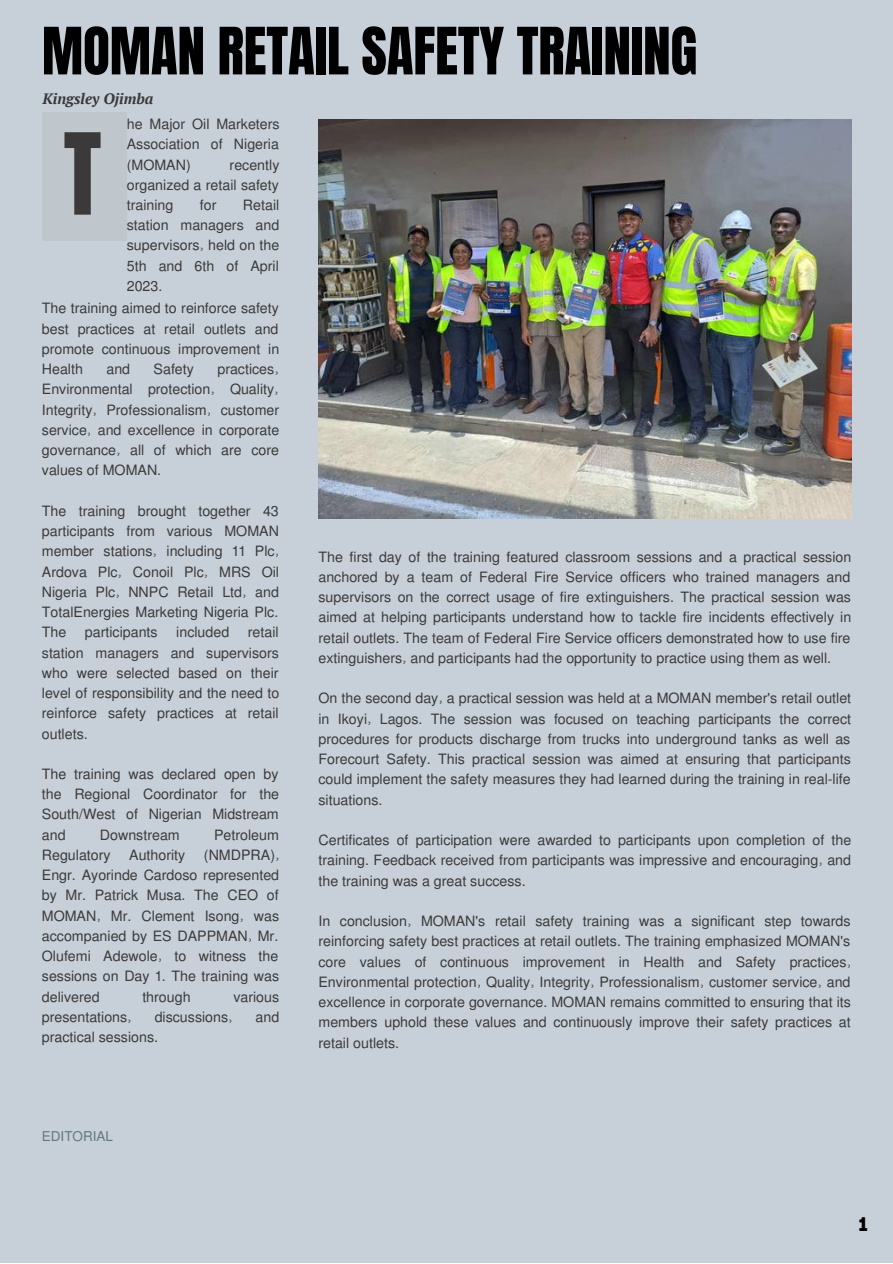
<style>
.page{position:relative;width:893px;height:1264px;background:#fff}
.page>*{position:absolute;margin:0;border:0;box-sizing:border-box;transform-origin:0 0}
.t1{font:95.85px "Anton";color:#3b3939}
.t2{font:55.5px "Anton";letter-spacing:-.005em;color:#000}
.t3{font:21px "Archive";color:#000}
.t4{font:italic 700 15px "PT Serif";color:#3b3939}
.t5{font:14.25px/20.2px "Mukti";color:#3b3939;text-align:justify}
.t6{font:13.5px "Mukti";color:#637680}
</style>
<div class="page">
<div style="left:0;top:0;width:892px;height:1262px;background:#c7d0d8"></div>
<div style="left:42px;top:112px;width:85px;height:129px;background:#c0c7cc"></div>
<img style="left:318px;top:120px;width:533px;height:399px">
<h2 class="t2" style="left:42px;top:11px;width:657px">MOMAN RETAIL SAFETY TRAINING</h2>
<p class="t4" style="left:42px;top:88px;width:112px">Kingsley Ojimba</p>
<h1 class="t1" style="left:63px;top:105px;width:39px">T</h1>
<p class="t5" style="left:127px;top:113px;width:154px">he Major Oil Marketers Association of Nigeria (MOMAN)</p>
<p class="t5" style="left:127px;top:154px;width:154px;text-indent:103px">recently organized a retail safety training</p>
<p class="t5" style="left:200px;top:194px;width:18px">for</p>
<p class="t5" style="left:127px;top:194px;width:154px;text-indent:116px">Retail station managers and supervisors, held on the 5th and 6th of April 2023.</p>
<p class="t5" style="left:42px;top:297px;width:239px">The training aimed to reinforce safety best practices at retail outlets and promote continuous improvement in Health</p>
<p class="t5" style="left:106px;top:358px;width:25px">and</p>
<p class="t5" style="left:154px;top:358px;width:42px">Safety</p>
<p class="t5" style="left:42px;top:358px;width:239px;text-indent:175px">practices, Environmental protection, Quality, Integrity, Professionalism, customer service, and excellence in corporate governance, all of which are core values of MOMAN.</p>
<p class="t5" style="left:42px;top:500px;width:239px">The training brought together 43 participants from various MOMAN member stations, including 11 Plc, Ardova Plc, Conoil Plc, MRS Oil Nigeria Plc, NNPC Retail Ltd, and TotalEnergies Marketing Nigeria Plc.<br>The</p>
<p class="t5" style="left:42px;top:621px;width:239px;text-indent:206px">retail station managers and supervisors who were selected based on their level of responsibility and the need to reinforce safety practices at retail outlets.</p>
<p class="t5" style="left:42px;top:763px;width:239px">The training was declared open by the Regional Coordinator for the South/West of Nigerian Midstream and</p>
<p class="t5" style="left:85px;top:621px;width:74px">participants</p>
<p class="t5" style="left:176px;top:621px;width:54px">included</p>
<p class="t5" style="left:100px;top:823px;width:81px">Downstream</p>
<p class="t5" style="left:214px;top:823px;width:66px">Petroleum</p>
<p class="t5" style="left:42px;top:844px;width:70px">Regulatory</p>
<p class="t5" style="left:129px;top:844px;width:58px">Authority</p>
<p class="t5" style="left:42px;top:844px;width:239px;text-indent:162px">(NMDPRA), Engr. Ayorinde Cardoso represented by Mr. Patrick Musa. The CEO of MOMAN, Mr. Clement Isong, was accompanied by ES DAPPMAN, Mr.<br>Olufemi Adewole, to witness the sessions on Day 1. The training was delivered</p>
<p class="t5" style="left:142px;top:985px;width:50px">through</p>
<p class="t5" style="left:233px;top:985px;width:47px">various</p>
<p class="t5" style="left:42px;top:1006px;width:91px">presentations,</p>
<p class="t5" style="left:155px;top:1006px;width:79px">discussions,</p>
<p class="t5" style="left:255px;top:1006px;width:25px">and</p>
<p class="t5" style="left:42px;top:1026px;width:118px">practical sessions.</p>
<p class="t5" style="left:318px;top:546px;width:534px">The first day of the training featured classroom sessions and a practical session anchored by a team of Federal Fire Service officers who trained managers and supervisors on the correct usage of fire extinguishers. The practical session was aimed at helping participants understand how to tackle fire incidents effectively in retail outlets. The team of Federal Fire Service officers demonstrated how to use fire extinguishers, and participants had the opportunity to practice using them as well.</p>
<p class="t5" style="left:318px;top:687px;width:534px">On the second day, a practical session was held at a MOMAN member's retail outlet in Ikoyi, Lagos. The session was focused on teaching participants the correct procedures for products discharge from trucks into underground tanks as well as Forecourt Safety. This practical session was aimed at ensuring that participants could implement the safety measures they had learned during the training in real-life situations.</p>
<p class="t5" style="left:318px;top:829px;width:534px">Certificates of participation were awarded to participants upon completion of the training. Feedback received from participants was impressive and encouraging, and the training was a great success.</p>
<p class="t5" style="left:318px;top:910px;width:534px">In conclusion, MOMAN's retail safety training was a significant step towards reinforcing safety best practices at retail outlets. The training emphasized MOMAN's core values of continuous improvement in Health and Safety practices, Environmental protection, Quality, Integrity, Professionalism, customer service, and excellence in corporate governance. MOMAN remains committed to ensuring that its members uphold these values and continuously improve their safety practices at retail outlets.</p>
<p class="t6" style="left:42px;top:1126px;width:73px">EDITORIAL</p>
<h3 class="t3" style="left:858px;top:1211px;width:12px">1</h3>
</div>
